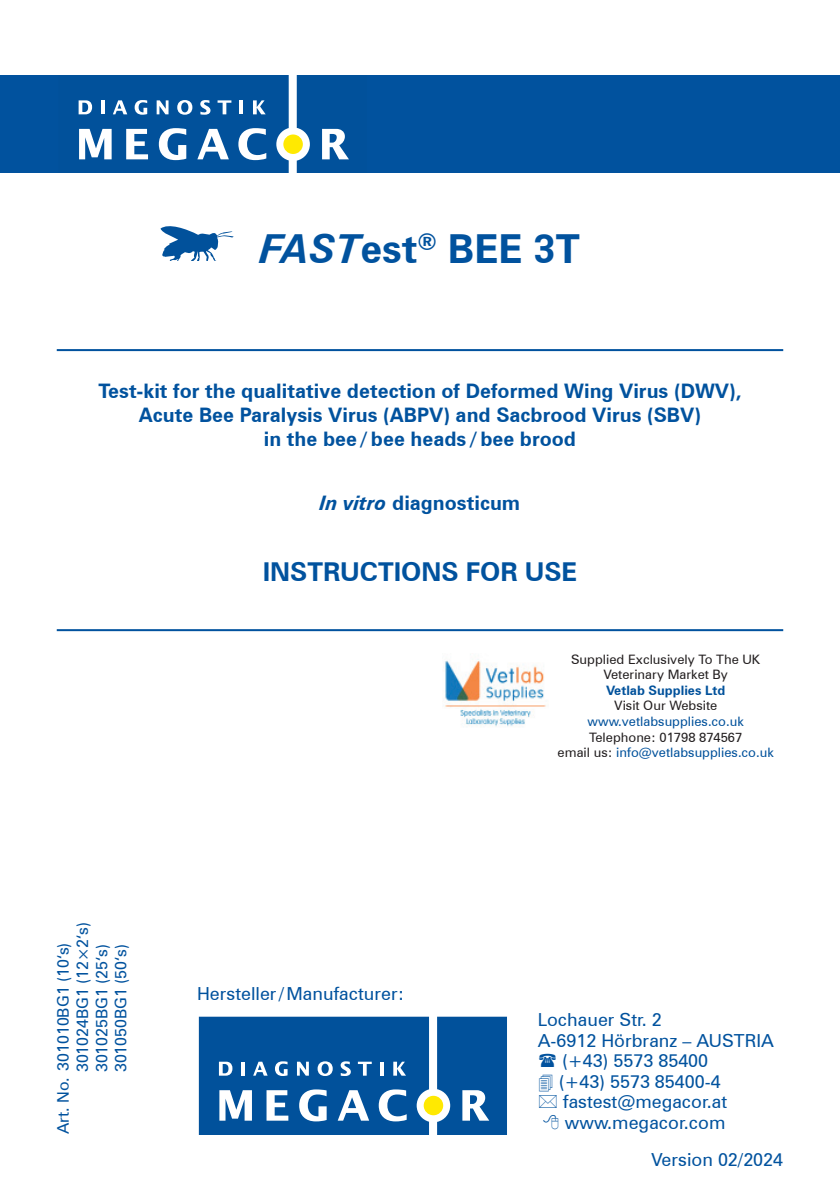
<style>
.page{position:relative;width:840px;height:1191px;background:#fff}
.page>*{position:absolute;margin:0;border:0;box-sizing:border-box;transform-origin:0 0}
.t1{font:700 40px "Zurich BT";color:#01529e}
.t2{font:700 26px "Zurich BT";color:#01529e}
.t3{font:700 20px/24px "Zurich BT";color:#01529e;text-align:center}
.t4{font:18px/20.6px "Zurich BT";color:#01529e}
.t5{font:16px/19.2px "Zurich BT";color:#01529e}
.t6{font:13px/15.6px "Zurich BT";color:#231f20;text-align:center}
.t7{font:13px "Zurich BT";color:#01519b}
.t8{font:700 13px "Zurich BT";color:#01519b}
.s1{font-style:italic}
.s2{color:#01519b}
</style>
<div class="page">
<div style="left:0;top:75px;width:839px;height:98px;background:#01529e"></div>
<svg style="left:199px;top:1016px;width:230px;height:118px;background:#2469a9"></svg>
<svg style="left:437px;top:1016px;width:69px;height:118px;background:#1b62a5"></svg>
<div style="left:423px;top:1095px;width:20px;height:20px;background:#ffe901;border-radius:50%"></div>
<div style="left:276px;top:75px;width:34px;height:98px;background:#fff"></div>
<svg style="left:78px;top:75px;width:210px;height:98px"></svg>
<svg style="left:296px;top:75px;width:53px;height:98px"></svg>
<div style="left:283px;top:134px;width:20px;height:20px;background:#ffe901;border-radius:50%"></div>
<hr style="left:57px;top:629px;width:725px;height:2px;background:#01529e">
<hr style="left:57px;top:349px;width:725px;height:2px;background:#01529e">
<svg style="left:160px;top:226px;width:73px;height:35px"></svg>
<img style="left:445px;top:659px;width:101px;height:68px">
<h1 class="t1" style="left:260px;top:224px;width:321px"><span class="s1">FAST</span>est<sup>®</sup> BEE 3T</h1>
<p class="t3" style="left:99px;top:379px;width:644px">Test-kit for the qualitative detection of Deformed Wing Virus (DWV),<br>Acute Bee Paralysis Virus (ABPV) and Sacbrood Virus (SBV)<br>in the bee / bee heads / bee brood</p>
<p class="t3" style="left:319px;top:490px;width:202px"><span class="s1">In vitro</span> diagnosticum</p>
<h2 class="t2" style="left:262px;top:556px;width:316px">INSTRUCTIONS FOR USE</h2>
<p class="t5" style="left:53px;top:1072px;width:152px;text-indent:-62px;rotate:-90deg">Art. No. 301010BG1 (10‘s)<br>301024BG1 (12×2‘s)<br>301025BG1 (25‘s)<br>301050BG1 (50‘s)</p>
<p class="t4" style="left:197px;top:983px;width:209px">Hersteller / Manufacturer:</p>
<p class="t6" style="left:570px;top:651px;width:191px">Supplied Exclusively To The UK<br>Veterinary Market By</p>
<p class="t8" style="left:605px;top:682px;width:121px">Vetlab Supplies Ltd</p>
<p class="t6" style="left:613px;top:698px;width:105px">Visit Our Website</p>
<p class="t7" style="left:587px;top:713px;width:158px">www.vetlabsupplies.co.uk</p>
<p class="t6" style="left:557px;top:729px;width:218px">Telephone: 01798 874567<br>email us: <span class="s2">info@vetlabsupplies.co.uk</span></p>
<p class="t4" style="left:537px;top:1009px;width:126px">Lochauer Str. 2</p>
<p class="t4" style="left:537px;top:1029px;width:237px">A-6912 Hörbranz – AUSTRIA</p>
<p class="t4" style="left:562px;top:1050px;width:147px">(+43) 5573 85400</p>
<p class="t4" style="left:563px;top:1071px;width:165px;text-indent:-25px">✔ (+43) 5573 85400-4 fastest@megacor.at www.megacor.com</p>
<p class="t4" style="left:650px;top:1149px;width:133px">Version 02/2024</p>
</div>
